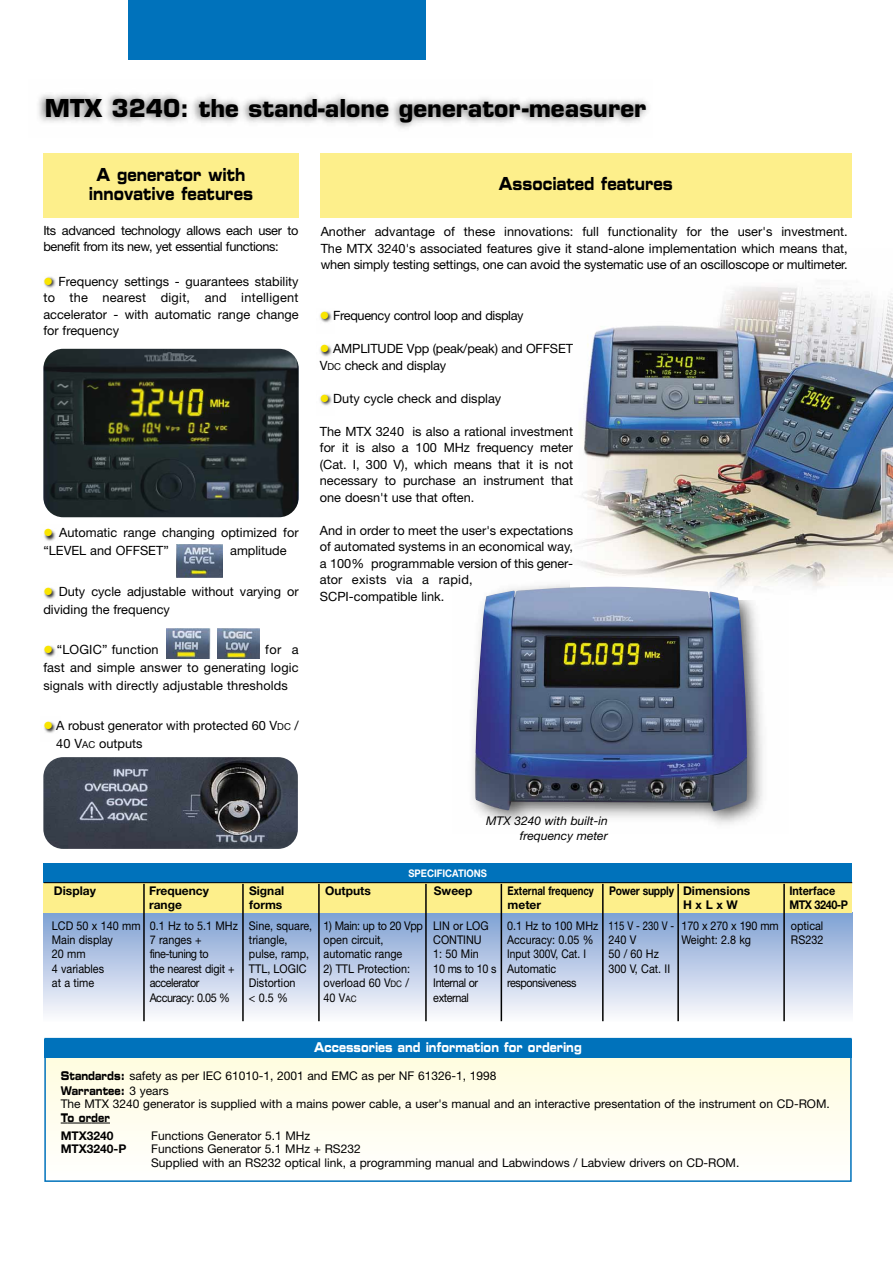
<style>
.page{position:relative;width:893px;height:1262px;background:#fff}
.page>*{position:absolute;margin:0;border:0;box-sizing:border-box;transform-origin:0 0}
.t1{font:700 24px "Eurostile";color:#000}
.t2{font:18px/19.5px "Eurostile Bold Extended Two";color:#000;text-align:center;scale:.7 1}
.t3{font:13.5px "Eurostile Bold Extended Two";color:#fff;scale:.7 1}
.t4{font:12.75px/16.5px "Helvetica Neue";color:#000}
.t5{font:12.75px/16.5px "Helvetica Neue";letter-spacing:-.03em;color:#000}
.t6{font:12px "Helvetica Neue";color:#000;scale:.9 1}
.t7{font:12px/13.5px "Helvetica Neue";color:#000}
.t8{font:12px "Helvetica Neue";letter-spacing:-.04em;color:#000;scale:.9 1}
.t9{font:700 12px "Helvetica Neue";color:#000}
.t10{font:italic 12px/14.4px "Helvetica Neue";color:#000;text-align:right}
.t11{font:12px "Eurostile Bold Extended Two";color:#000;scale:.7 1}
.t12{font:700 12px "Helvetica Neue";color:#000;scale:.86 1}
.t13{font:700 12px "Helvetica Neue";color:#000;scale:.9 1}
.t14{font:700 12px "Helvetica Neue";color:#000;scale:.8 1}
.t15{font:12px "Helvetica Neue";color:#000;scale:.85 1}
.t16{font:700 10.5px "Helvetica Neue";color:#fff;scale:.9 1}
.s1{font-size:9.6px}
.s2{font-size:9px}
.s3{font-family:"Eurostile Bold Extended Two"}
.s4{font-family:"Helvetica Neue"}
</style>
<div class="page">
<img style="left:45px;top:277px;width:11px;height:11px">
<img style="left:44px;top:530px;width:12px;height:11px">
<img style="left:44px;top:646px;width:12px;height:11px">
<img style="left:44px;top:588px;width:12px;height:11px">
<img style="left:44px;top:722px;width:12px;height:11px">
<img style="left:472px;top:584px;width:291px;height:241px">
<img style="left:570px;top:286px;width:322px;height:313px">
<img style="left:320px;top:345px;width:12px;height:12px">
<img style="left:320px;top:311px;width:12px;height:12px">
<img style="left:320px;top:394px;width:12px;height:12px">
<img style="left:38px;top:94px;width:610px;height:34px">
<div style="left:128px;top:0;width:298px;height:60px;background:#0072bb"></div>
<div style="left:320px;top:153px;width:531px;height:64px;background:#fdef8b"></div>
<div style="left:43px;top:153px;width:255px;height:64px;background:#fdef8b"></div>
<img style="left:43px;top:349px;width:256px;height:168px;border-radius:20px">
<img style="left:43px;top:757px;width:255px;height:92px;border-radius:20px">
<img style="left:167px;top:628px;width:92px;height:30px">
<div style="left:211px;top:627px;width:5px;height:32px;background:#fff"></div>
<img style="left:177px;top:544px;width:45px;height:33px">
<img style="left:475px;top:586px;width:272px;height:225px">
<div style="left:44px;top:912px;width:808px;height:109px;background:linear-gradient(to bottom,#7d9fd2,#fbf9fc)"></div>
<div style="left:43px;top:882px;width:809px;height:30px;background:#fdef8b"></div>
<div style="left:43px;top:863px;width:809px;height:19px;background:#0072bb"></div>
<hr style="left:44px;top:882px;width:808px;height:1px;background:#000">
<hr style="left:143px;top:884px;width:2px;height:137px;background:#000">
<hr style="left:242px;top:884px;width:2px;height:137px;background:#000">
<hr style="left:318px;top:884px;width:2px;height:137px;background:#000">
<hr style="left:425px;top:884px;width:1px;height:137px;background:#000">
<hr style="left:500px;top:884px;width:2px;height:137px;background:#000">
<hr style="left:602px;top:884px;width:1px;height:137px;background:#000">
<hr style="left:677px;top:884px;width:2px;height:137px;background:#000">
<hr style="left:783px;top:884px;width:1px;height:137px;background:#000">
<svg style="left:47px;top:1057px;width:801px;height:85px"></svg>
<div style="left:44px;top:1037px;width:807px;height:144px;border:2px solid #0072bb"></div>
<div style="left:44px;top:1039px;width:807px;height:18px;background:#0072bb"></div>
<svg style="left:61px;top:1122px;width:49px;height:1px"></svg>
<svg style="left:321px;top:312px;width:7px;height:7px"></svg>
<svg style="left:321px;top:345px;width:7px;height:7px"></svg>
<svg style="left:321px;top:394px;width:7px;height:8px"></svg>
<svg style="left:44px;top:277px;width:8px;height:8px"></svg>
<svg style="left:44px;top:530px;width:8px;height:6px"></svg>
<svg style="left:44px;top:588px;width:8px;height:7px"></svg>
<svg style="left:44px;top:646px;width:8px;height:7px"></svg>
<svg style="left:44px;top:722px;width:8px;height:7px"></svg>
<h1 class="t1" style="left:45px;top:99px;width:603px">MTX 3240: the stand-alone generator-measurer</h1>
<h2 class="t2" style="left:89px;top:166px;width:236px">A generator with innovative features</h2>
<p class="t5" style="left:43px;top:223px;width:257px">Its advanced technology allows each user to benefit from its new, yet essential functions:</p>
<p class="t4" style="left:43px;top:274px;width:257px;text-align:justify;text-indent:15px">Frequency settings - guarantees stability to the nearest digit, and intelligent accelerator - with automatic range change for frequency</p>
<p class="t4" style="left:43px;top:525px;width:257px;line-height:18px;text-indent:16px">Automatic range changing optimized for “LEVEL and OFFSET”</p>
<p class="t4" style="left:230px;top:544px;width:58px">amplitude</p>
<p class="t4" style="left:43px;top:583px;width:257px;line-height:18px;text-indent:16px">Duty cycle adjustable without varying or dividing the frequency</p>
<p class="t4" style="left:57px;top:642px;width:103px">“LOGIC” function</p>
<p class="t4" style="left:43px;top:641px;width:257px;line-height:18px;text-align:justify;text-indent:222px">for a fast and simple answer to generating logic signals with directly adjustable thresholds</p>
<p class="t4" style="left:56px;top:718px;width:244px;line-height:18px">A robust generator with protected 60 V<span class="s1">DC</span> /<br>40 V<span class="s1">AC</span> outputs</p>
<h2 class="t2" style="left:499px;top:175px;width:250px">Associated features</h2>
<p class="t4" style="left:320px;top:224px;width:528px;text-align:justify">Another advantage of these innovations: full functionality for the user's investment.<br>The MTX 3240's associated features give it stand-alone implementation which means that, when simply testing settings, one can avoid the systematic use of an oscilloscope or multimeter.</p>
<p class="t5" style="left:333px;top:309px;width:192px">Frequency control loop and display</p>
<p class="t4" style="left:320px;top:342px;width:254px;text-indent:13px">AMPLITUDE Vpp (peak/peak) and OFFSET<br>V<span class="s1">DC</span> check and display</p>
<p class="t4" style="left:333px;top:391px;width:169px">Duty cycle check and display</p>
<p class="t4" style="left:320px;top:424px;width:254px;text-align:justify">The MTX 3240 is also a rational investment for it is also a 100 MHz frequency meter (Cat. I, 300 V), which means that it is not necessary to purchase an instrument that one doesn't use that often.</p>
<p class="t4" style="left:320px;top:523px;width:255px">And in order to meet the user's expectations of automated systems in an economical way, a 100% programmable version of this gener&shy;ator exists via a rapid, SCPI-compatible link.</p>
<p class="t10" style="left:486px;top:815px;width:123px">MTX 3240 with built-in frequency meter</p>
<p class="t16" style="left:408px;top:870px;width:89px">SPECIFICATIONS</p>
<p class="t9" style="left:54px;top:886px;width:43px">Display</p>
<p class="t9" style="left:149px;top:886px;width:62px">Frequency</p>
<p class="t9" style="left:249px;top:886px;width:37px">Signal</p>
<p class="t9" style="left:325px;top:886px;width:47px">Outputs</p>
<p class="t9" style="left:434px;top:886px;width:40px">Sweep</p>
<p class="t14" style="left:507px;top:886px;width:109px">External frequency</p>
<p class="t12" style="left:609px;top:886px;width:166px">Power supply Dimensions</p>
<p class="t13" style="left:789px;top:886px;width:53px">Interface</p>
<p class="t9" style="left:149px;top:901px;width:34px">range</p>
<p class="t9" style="left:249px;top:901px;width:35px">forms</p>
<p class="t9" style="left:507px;top:901px;width:35px">meter</p>
<p class="t9" style="left:683px;top:901px;width:56px">H x L x W</p>
<p class="t13" style="left:789px;top:901px;width:67px">MTX 3240-P</p>
<p class="t6" style="left:52px;top:921px;width:487px">LCD 50 x 140 mm 0.1 Hz to 5.1 MHz Sine, square, 1) Main: up to 20 Vpp LIN or LOG</p>
<p class="t6" style="left:507px;top:921px;width:353px">0.1 Hz to 100 MHz 115 V - 230 V - 170 x 270 x 190 mm optical</p>
<p class="t6" style="left:52px;top:935px;width:69px">Main display</p>
<p class="t6" style="left:150px;top:935px;width:59px">7 ranges +</p>
<p class="t6" style="left:249px;top:935px;width:44px">triangle,</p>
<p class="t6" style="left:323px;top:935px;width:68px">open circuit,</p>
<p class="t6" style="left:433px;top:935px;width:55px">CONTINU</p>
<p class="t6" style="left:507px;top:935px;width:145px">Accuracy: 0.05 % 240 V</p>
<p class="t6" style="left:681px;top:935px;width:79px">Weight: 2.8 kg</p>
<p class="t6" style="left:791px;top:935px;width:38px">RS232</p>
<p class="t6" style="left:52px;top:949px;width:39px">20 mm</p>
<p class="t8" style="left:150px;top:949px;width:67px">fine-tuning to</p>
<p class="t6" style="left:249px;top:949px;width:172px">pulse, ramp, automatic range</p>
<p class="t6" style="left:433px;top:949px;width:52px">1: 50 Min</p>
<p class="t15" style="left:507px;top:949px;width:94px">Input 300V, Cat. I</p>
<p class="t6" style="left:608px;top:949px;width:58px">50 / 60 Hz</p>
<p class="t6" style="left:52px;top:964px;width:60px">4 variables</p>
<p class="t6" style="left:150px;top:964px;width:176px">the nearest digit + TTL, LOGIC</p>
<p class="t6" style="left:323px;top:964px;width:98px">2) TTL Protection:</p>
<p class="t6" style="left:433px;top:964px;width:138px">10 ms to 10 s Automatic</p>
<p class="t6" style="left:608px;top:964px;width:70px">300 V, Cat. II</p>
<p class="t6" style="left:52px;top:978px;width:49px">at a time</p>
<p class="t8" style="left:150px;top:978px;width:57px">accelerator</p>
<p class="t6" style="left:249px;top:978px;width:53px">Distortion</p>
<p class="t6" style="left:323px;top:978px;width:96px">overload 60 V<span class="s2">DC</span> /</p>
<p class="t8" style="left:433px;top:978px;width:51px">Internal or</p>
<p class="t8" style="left:507px;top:978px;width:79px">responsiveness</p>
<p class="t8" style="left:150px;top:993px;width:91px">Accuracy: 0.05 %</p>
<p class="t6" style="left:249px;top:993px;width:45px">&lt; 0.5 %</p>
<p class="t6" style="left:323px;top:993px;width:38px">40 V<span class="s2">AC</span></p>
<p class="t8" style="left:433px;top:993px;width:41px">external</p>
<p class="t3" style="left:314px;top:1042px;width:383px">Accessories and information for ordering</p>
<p class="t7" style="left:61px;top:1070px;width:437px"><span class="s3">Standards:</span> safety as per IEC 61010-1, 2001 and EMC as per NF 61326-1, 1998</p>
<p class="t11" style="left:61px;top:1086px;width:156px">Warrantee: <span class="s4">3 years</span></p>
<p class="t7" style="left:61px;top:1098px;width:770px">The MTX 3240 generator is supplied with a mains power cable, a user's manual and an interactive presentation of the instrument on CD-ROM.</p>
<p class="t11" style="left:61px;top:1113px;width:72px">To order</p>
<p class="t9" style="left:61px;top:1131px;width:54px">MTX3240</p>
<p class="t7" style="left:151px;top:1129px;width:160px">Functions Generator 5.1 MHz</p>
<p class="t9" style="left:61px;top:1144px;width:67px">MTX3240-P</p>
<p class="t7" style="left:151px;top:1143px;width:589px">Functions Generator 5.1 MHz + RS232<br>Supplied with an RS232 optical link, a programming manual and Labwindows / Labview drivers on CD-ROM.</p>
</div>
